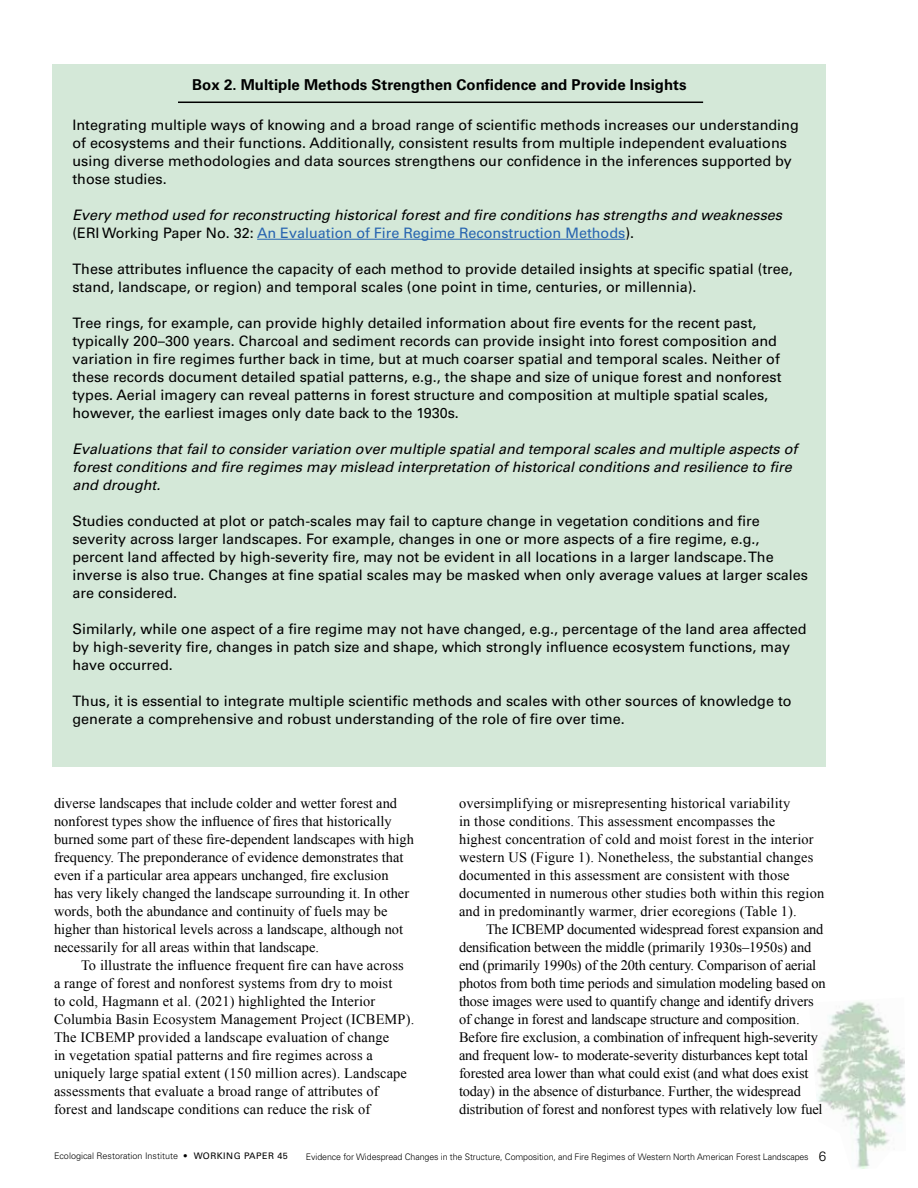
<style>
.page{position:relative;width:918px;height:1188px;background:#fff}
.page>*{position:absolute;margin:0;border:0;box-sizing:border-box;transform-origin:0 0}
.t1{font:700 15px "Univers";color:#000}
.t2{font:14.4px/18px "Times New Roman";color:#000}
.t3{font:14.4px/18px "Univers";color:#000}
.t4{font:italic 14.4px/18px "Univers";color:#000}
.t5{font:300 9px "Univers";letter-spacing:-.01em;color:#000}
.s1{font-style:normal}
.s2{font-style:normal;color:#2764b0}
.s3{font-weight:400}
.s4{font-size:13.5px}
</style>
<div class="page">
<img style="left:816px;top:1001px;width:90px;height:168px">
<div style="left:53px;top:65px;width:773px;height:702px;background:#d4e8d8"></div>
<hr style="left:257px;top:239px;width:368px;height:1px;background:#2764b0">
<hr style="left:178px;top:102px;width:525px;height:1px;background:#000">
<p class="t1" style="left:192px;top:75px;width:496px">Box 2. Multiple Methods Strengthen Confidence and Provide Insights</p>
<p class="t3" style="left:72px;top:116px;width:728px">Integrating multiple ways of knowing and a broad range of scientific methods increases our understanding of ecosystems and their functions. Additionally, consistent results from multiple independent evaluations using diverse methodologies and data sources strengthens our confidence in the inferences supported by those studies.</p>
<p class="t4" style="left:72px;top:206px;width:711px">Every method used for reconstructing historical forest and fire conditions has strengths and weaknesses <span class="s1">(ERI Working Paper No. 32:</span> <span class="s2">An Evaluation of Fire Regime Reconstruction Methods</span><span class="s1">).</span></p>
<p class="t3" style="left:72px;top:260px;width:722px">These attributes influence the capacity of each method to provide detailed insights at specific spatial (tree, stand, landscape, or region) and temporal scales (one point in time, centuries, or millennia).</p>
<p class="t3" style="left:72px;top:314px;width:711px">Tree rings, for example, can provide highly detailed information about fire events for the recent past, typically 200–300 years. Charcoal and sediment records can provide insight into forest composition and variation in fire regimes further back in time, but at much coarser spatial and temporal scales. Neither of these records document detailed spatial patterns, e.g., the shape and size of unique forest and nonforest types. Aerial imagery can reveal patterns in forest structure and composition at multiple spatial scales, however, the earliest images only date back to the 1930s.</p>
<p class="t4" style="left:72px;top:440px;width:726px">Evaluations that fail to consider variation over multiple spatial and temporal scales and multiple aspects of forest conditions and fire regimes may mislead interpretation of historical conditions and resilience to fire and drought.</p>
<p class="t3" style="left:72px;top:512px;width:737px">Studies conducted at plot or patch-scales may fail to capture change in vegetation conditions and fire severity across larger landscapes. For example, changes in one or more aspects of a fire regime, e.g., percent land affected by high-severity fire, may not be evident in all locations in a larger landscape. The inverse is also true. Changes at fine spatial scales may be masked when only average values at larger scales are considered.</p>
<p class="t3" style="left:72px;top:620px;width:736px">Similarly, while one aspect of a fire regime may not have changed, e.g., percentage of the land area affected by high-severity fire, changes in patch size and shape, which strongly influence ecosystem functions, may have occurred.</p>
<p class="t3" style="left:72px;top:692px;width:721px">Thus, it is essential to integrate multiple scientific methods and scales with other sources of knowledge to generate a comprehensive and robust understanding of the role of fire over time.</p>
<p class="t2" style="left:54px;top:794px;width:361px">diverse landscapes that include colder and wetter forest and nonforest types show the influence of fires that historically burned some part of these fire-dependent landscapes with high frequency. The preponderance of evidence demonstrates that even if a particular area appears unchanged, fire exclusion<br>has very likely changed the landscape surrounding it. In other words, both the abundance and continuity of fuels may be higher than historical levels across a landscape, although not necessarily for all areas within that landscape.</p>
<p class="t2" style="left:54px;top:956px;width:362px;text-indent:27px">To illustrate the influence frequent fire can have across<br>a range of forest and nonforest systems from dry to moist<br>to cold, Hagmann et al. (2021) highlighted the Interior Columbia Basin Ecosystem Management Project (ICBEMP).<br>The ICBEMP provided a landscape evaluation of change<br>in vegetation spatial patterns and fire regimes across a uniquely large spatial extent (150 million acres). Landscape assessments that evaluate a broad range of attributes of forest and landscape conditions can reduce the risk of</p>
<p class="t2" style="left:459px;top:794px;width:367px">oversimplifying or misrepresenting historical variability<br>in those conditions. This assessment encompasses the<br>highest concentration of cold and moist forest in the interior western US (Figure 1). Nonetheless, the substantial changes documented in this assessment are consistent with those documented in numerous other studies both within this region and in predominantly warmer, drier ecoregions (Table 1).</p>
<p class="t2" style="left:459px;top:920px;width:368px;text-indent:27px">The ICBEMP documented widespread forest expansion and densification between the middle (primarily 1930s–1950s) and end (primarily 1990s) of the 20th century. Comparison of aerial photos from both time periods and simulation modeling based on those images were used to quantify change and identify drivers of change in forest and landscape structure and composition.<br>Before fire exclusion, a combination of infrequent high-severity and frequent low- to moderate-severity disturbances kept total forested area lower than what could exist (and what does exist today) in the absence of disturbance. Further, the widespread distribution of forest and nonforest types with relatively low fuel</p>
<p class="t5" style="left:54px;top:1150px;width:235px">Ecological Restoration Institute • <span class="s3">WORKING PAPER 45</span></p>
<p class="t5" style="left:306px;top:1151px;width:522px">Evidence for Widespread Changes in the Structure, Composition, and Fire Regimes of Western North American Forest Landscapes <span class="s4">6</span></p>
</div>
